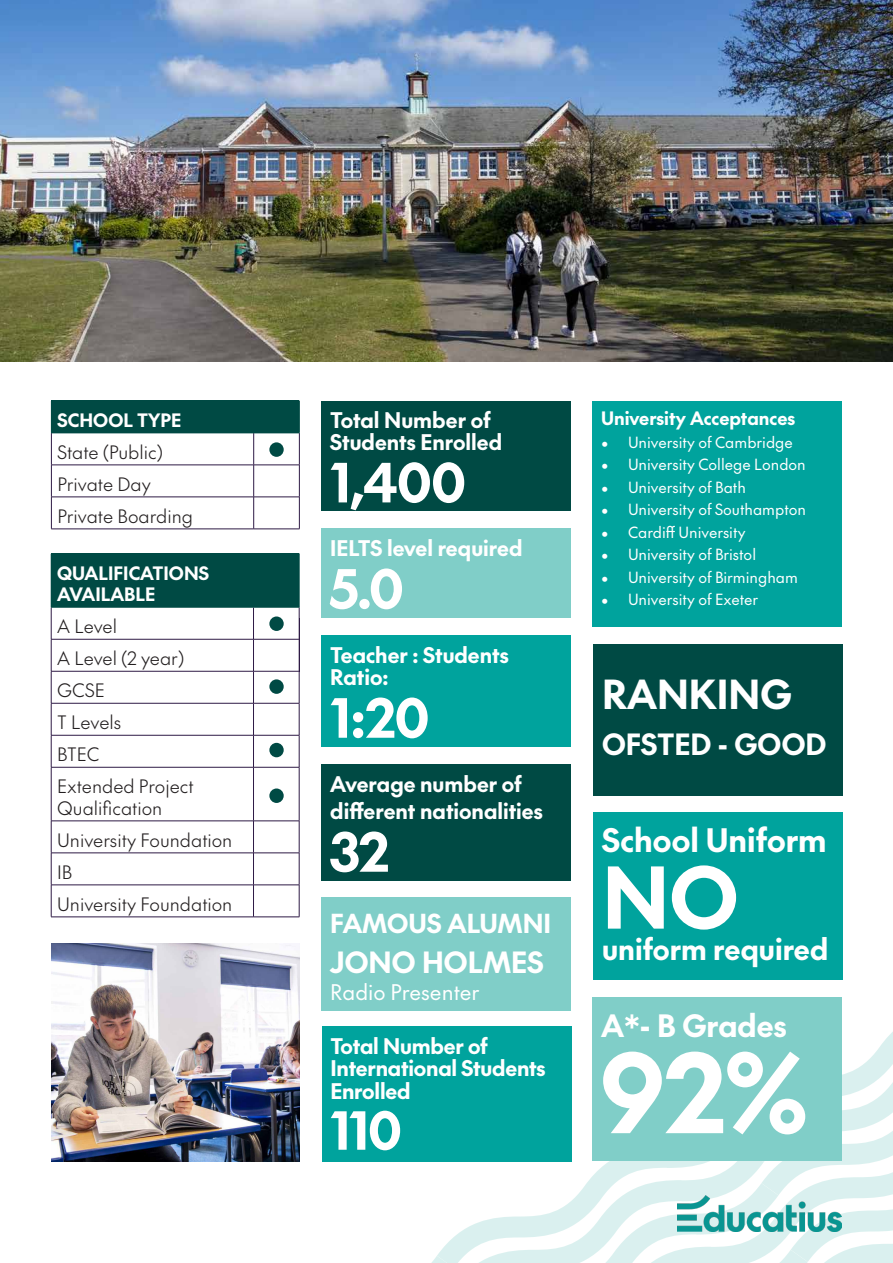
<style>
.page{position:relative;width:893px;height:1263px;background:#fff}
.page>*{position:absolute;margin:0;border:0;box-sizing:border-box;transform-origin:0 0}
.t1{font:700 106.5px "The Future";color:#fff}
.t2{font:700 82.5px "The Future";color:#fff}
.t3{font:700 52.5px "The Future";color:#fff}
.t4{font:700 51px "The Future";color:#fff}
.t5{font:700 39px "The Future";color:#fff}
.t6{font:700 31.5px "The Future";color:#fff}
.t7{font:700 30px "The Future";color:#fff}
.t8{font:700 28.5px "The Future";color:#fff}
.t9{font:700 25.5px "The Future";color:#fff}
.t10{font:700 21px/21.6px "The Future";color:#fff}
.t11{font:21px "The Future";color:#fff}
.t12{font:300 18px/21.6px "The Future";color:#231f20}
.t13{font:700 18px/21.6px "The Future";color:#fff}
.t14{font:15px "The Future";color:#fff}
</style>
<div class="page">
<svg style="left:431px;top:1026px;width:462px;height:237px"></svg>
<img style="left:0;top:0;width:893px;height:361px">
<div style="left:322px;top:401px;width:249px;height:110px;background:#004a44"></div>
<div style="left:322px;top:528px;width:249px;height:90px;background:#80cec8"></div>
<div style="left:322px;top:765px;width:249px;height:116px;background:#004a44"></div>
<div style="left:322px;top:897px;width:249px;height:113px;background:#80cec8"></div>
<div style="left:322px;top:1026px;width:249px;height:136px;background:#00a39d"></div>
<div style="left:322px;top:635px;width:249px;height:112px;background:#00a39d"></div>
<div style="left:51px;top:401px;width:248px;height:32px;background:#004a44"></div>
<hr style="left:51px;top:433px;width:1px;height:32px;background:#2e1a45">
<hr style="left:51px;top:465px;width:1px;height:32px;background:#2e1a45">
<hr style="left:51px;top:497px;width:1px;height:32px;background:#2e1a45">
<hr style="left:253px;top:433px;width:1px;height:32px;background:#2e1a45">
<hr style="left:299px;top:433px;width:1px;height:32px;background:#2e1a45">
<hr style="left:253px;top:465px;width:1px;height:32px;background:#2e1a45">
<hr style="left:299px;top:465px;width:1px;height:32px;background:#2e1a45">
<hr style="left:253px;top:497px;width:1px;height:32px;background:#2e1a45">
<hr style="left:299px;top:497px;width:1px;height:32px;background:#2e1a45">
<hr style="left:51px;top:465px;width:203px;height:1px;background:#2e1a45">
<hr style="left:254px;top:465px;width:46px;height:1px;background:#2e1a45">
<hr style="left:51px;top:497px;width:203px;height:1px;background:#2e1a45">
<hr style="left:254px;top:497px;width:46px;height:1px;background:#2e1a45">
<hr style="left:51px;top:529px;width:203px;height:1px;background:#2e1a45">
<hr style="left:254px;top:529px;width:46px;height:1px;background:#2e1a45">
<hr style="left:299px;top:401px;width:1px;height:32px;background:#004a44">
<hr style="left:51px;top:433px;width:203px;height:1px;background:#004a44">
<hr style="left:254px;top:433px;width:46px;height:1px;background:#004a44">
<div style="left:269px;top:442px;width:15px;height:15px;background:#004a44;border-radius:50%"></div>
<div style="left:51px;top:554px;width:248px;height:53px;background:#004a44"></div>
<hr style="left:51px;top:607px;width:1px;height:32px;background:#2e1a45">
<hr style="left:253px;top:607px;width:1px;height:32px;background:#2e1a45">
<hr style="left:299px;top:607px;width:1px;height:32px;background:#2e1a45">
<hr style="left:51px;top:639px;width:1px;height:32px;background:#2e1a45">
<hr style="left:51px;top:671px;width:1px;height:32px;background:#2e1a45">
<hr style="left:51px;top:703px;width:1px;height:32px;background:#2e1a45">
<hr style="left:51px;top:735px;width:1px;height:32px;background:#2e1a45">
<hr style="left:51px;top:767px;width:1px;height:54px;background:#2e1a45">
<hr style="left:51px;top:821px;width:1px;height:32px;background:#2e1a45">
<hr style="left:51px;top:853px;width:1px;height:32px;background:#2e1a45">
<hr style="left:51px;top:885px;width:1px;height:32px;background:#2e1a45">
<hr style="left:51px;top:639px;width:202px;height:1px;background:#2e1a45">
<hr style="left:253px;top:639px;width:46px;height:1px;background:#2e1a45">
<hr style="left:253px;top:639px;width:1px;height:32px;background:#2e1a45">
<hr style="left:299px;top:639px;width:1px;height:32px;background:#2e1a45">
<hr style="left:253px;top:671px;width:1px;height:32px;background:#2e1a45">
<hr style="left:299px;top:671px;width:1px;height:32px;background:#2e1a45">
<hr style="left:253px;top:703px;width:1px;height:32px;background:#2e1a45">
<hr style="left:299px;top:703px;width:1px;height:32px;background:#2e1a45">
<hr style="left:253px;top:735px;width:1px;height:32px;background:#2e1a45">
<hr style="left:299px;top:735px;width:1px;height:32px;background:#2e1a45">
<hr style="left:253px;top:767px;width:1px;height:54px;background:#2e1a45">
<hr style="left:299px;top:767px;width:1px;height:54px;background:#2e1a45">
<hr style="left:253px;top:821px;width:1px;height:32px;background:#2e1a45">
<hr style="left:299px;top:821px;width:1px;height:32px;background:#2e1a45">
<hr style="left:253px;top:853px;width:1px;height:32px;background:#2e1a45">
<hr style="left:299px;top:853px;width:1px;height:32px;background:#2e1a45">
<hr style="left:253px;top:885px;width:1px;height:32px;background:#2e1a45">
<hr style="left:299px;top:885px;width:1px;height:32px;background:#2e1a45">
<hr style="left:51px;top:671px;width:202px;height:1px;background:#2e1a45">
<hr style="left:253px;top:671px;width:46px;height:1px;background:#2e1a45">
<hr style="left:51px;top:703px;width:202px;height:1px;background:#2e1a45">
<hr style="left:253px;top:703px;width:46px;height:1px;background:#2e1a45">
<hr style="left:51px;top:735px;width:202px;height:1px;background:#2e1a45">
<hr style="left:253px;top:735px;width:46px;height:1px;background:#2e1a45">
<hr style="left:51px;top:767px;width:202px;height:1px;background:#2e1a45">
<hr style="left:253px;top:767px;width:46px;height:1px;background:#2e1a45">
<hr style="left:51px;top:821px;width:202px;height:1px;background:#2e1a45">
<hr style="left:253px;top:821px;width:46px;height:1px;background:#2e1a45">
<hr style="left:51px;top:853px;width:202px;height:1px;background:#2e1a45">
<hr style="left:253px;top:853px;width:46px;height:1px;background:#2e1a45">
<hr style="left:51px;top:885px;width:202px;height:1px;background:#2e1a45">
<hr style="left:253px;top:885px;width:46px;height:1px;background:#2e1a45">
<hr style="left:51px;top:917px;width:202px;height:1px;background:#2e1a45">
<hr style="left:253px;top:917px;width:46px;height:1px;background:#2e1a45">
<hr style="left:51px;top:553px;width:202px;height:1px;background:#004a44">
<hr style="left:253px;top:553px;width:46px;height:1px;background:#004a44">
<hr style="left:51px;top:607px;width:202px;height:1px;background:#004a44">
<hr style="left:253px;top:607px;width:46px;height:1px;background:#004a44">
<hr style="left:299px;top:554px;width:1px;height:53px;background:#004a44">
<div style="left:269px;top:616px;width:15px;height:15px;background:#004a44;border-radius:50%"></div>
<img style="left:51px;top:944px;width:248px;height:218px">
<div style="left:592px;top:401px;width:250px;height:225px;background:#00a39d"></div>
<div style="left:594px;top:813px;width:249px;height:167px;background:#00a39d"></div>
<div style="left:592px;top:997px;width:250px;height:163px;background:#80cec8"></div>
<div style="left:269px;top:788px;width:15px;height:15px;background:#004a44;border-radius:50%"></div>
<img style="left:678px;top:1195px;width:163px;height:36px">
<div style="left:594px;top:644px;width:249px;height:152px;background:#004a44"></div>
<div style="left:269px;top:679px;width:15px;height:15px;background:#004a44;border-radius:50%"></div>
<div style="left:269px;top:743px;width:15px;height:14px;background:#004a44;border-radius:50%"></div>
<p class="t13" style="left:57px;top:409px;width:125px">SCHOOL TYPE</p>
<p class="t12" style="left:57px;top:441px;width:107px">State (Public)</p>
<p class="t12" style="left:57px;top:473px;width:95px">Private Day</p>
<p class="t12" style="left:57px;top:505px;width:137px">Private Boarding</p>
<p class="t13" style="left:57px;top:561px;width:153px">QUALIFICATIONS<br>AVAILABLE</p>
<p class="t12" style="left:57px;top:615px;width:61px">A Level</p>
<p class="t12" style="left:57px;top:647px;width:129px">A Level (2 year)</p>
<p class="t12" style="left:57px;top:679px;width:49px">GCSE</p>
<p class="t12" style="left:57px;top:711px;width:66px">T Levels</p>
<p class="t12" style="left:57px;top:743px;width:44px">BTEC</p>
<p class="t12" style="left:57px;top:775px;width:138px">Extended Project<br>Qualification</p>
<p class="t12" style="left:57px;top:829px;width:177px">University Foundation</p>
<p class="t12" style="left:57px;top:861px;width:17px">IB</p>
<p class="t12" style="left:57px;top:893px;width:177px">University Foundation</p>
<p class="t10" style="left:330px;top:409px;width:173px">Total Number of<br>Students Enrolled</p>
<p class="t3" style="left:330px;top:445px;width:137px">1,400</p>
<p class="t10" style="left:330px;top:536px;width:194px">IELTS level required</p>
<p class="t3" style="left:330px;top:551px;width:75px">5.0</p>
<p class="t10" style="left:330px;top:643px;width:180px">Teacher : Students</p>
<p class="t10" style="left:330px;top:666px;width:60px">Ratio:</p>
<p class="t3" style="left:330px;top:680px;width:100px">1:20</p>
<p class="t10" style="left:330px;top:770px;width:214px;line-height:27px">Average number of different nationalities</p>
<p class="t3" style="left:330px;top:814px;width:60px">32</p>
<p class="t9" style="left:330px;top:905px;width:223px">FAMOUS ALUMNI</p>
<p class="t8" style="left:330px;top:942px;width:215px">JONO HOLMES</p>
<p class="t11" style="left:330px;top:978px;width:151px">Radio Presenter</p>
<p class="t10" style="left:330px;top:1034px;width:217px;line-height:22.5px">Total Number of<br>International Students</p>
<p class="t10" style="left:330px;top:1079px;width:82px">Enrolled</p>
<p class="t4" style="left:330px;top:1094px;width:73px">110</p>
<p class="t13" style="left:601px;top:407px;width:196px">University Acceptances</p>
<p class="t14" style="left:601px;top:432px;width:193px">• University of Cambridge</p>
<p class="t14" style="left:601px;top:454px;width:206px">• University College London</p>
<p class="t14" style="left:601px;top:477px;width:146px">• University of Bath</p>
<p class="t14" style="left:601px;top:499px;width:207px">• University of Southampton</p>
<p class="t14" style="left:601px;top:522px;width:146px">• Cardiff University</p>
<p class="t14" style="left:601px;top:544px;width:157px">• University of Bristol</p>
<p class="t14" style="left:601px;top:567px;width:199px">• University of Birmingham</p>
<p class="t14" style="left:601px;top:589px;width:159px">• University of Exeter</p>
<p class="t5" style="left:602px;top:666px;width:191px">RANKING</p>
<p class="t8" style="left:602px;top:724px;width:226px">OFSTED - GOOD</p>
<p class="t6" style="left:602px;top:818px;width:226px">School Uniform</p>
<p class="t2" style="left:602px;top:838px;width:138px">NO</p>
<p class="t8" style="left:602px;top:929px;width:228px">uniform required</p>
<p class="t7" style="left:601px;top:1004px;width:187px">A*- B Grades</p>
<p class="t1" style="left:601px;top:1016px;width:208px">92%</p>
</div>
